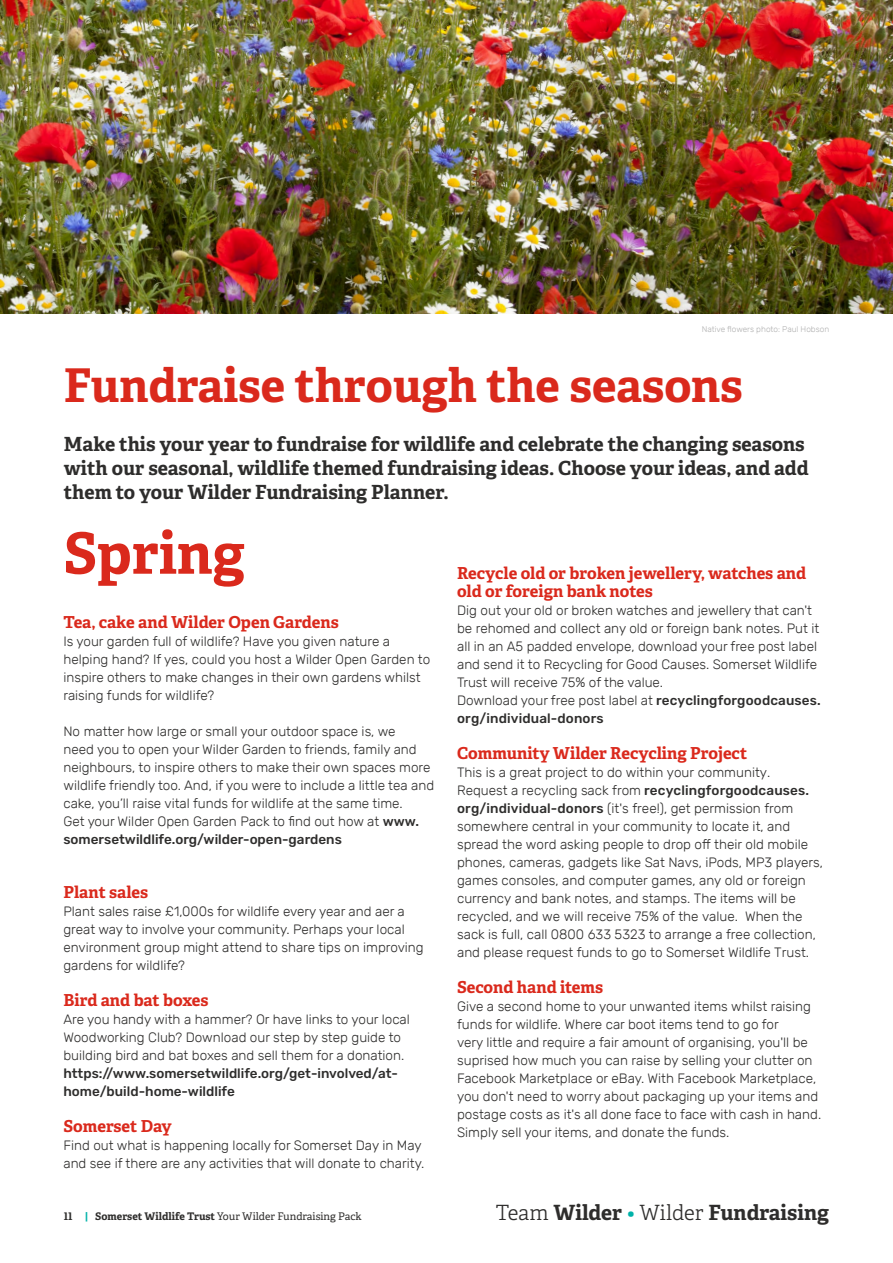
<style>
.page{position:relative;width:893px;height:1263px;background:#fff}
.page>*{position:absolute;margin:0;border:0;box-sizing:border-box;transform-origin:0 0}
.t1{font:700 57px "Adelle";color:#da291c}
.t2{font:700 46.5px "Adelle";color:#da291c}
.t3{font:700 21px "Adelle";color:#2e2d2c}
.t4{font:700 19.5px/24px "Adelle";color:#2e2d2c}
.t5{font:700 16.5px/18px "Adelle";letter-spacing:-.005em;color:#da291c}
.t6{font:300 13.5px/18px "Rubik";color:#2e2d2c}
.t7{font:500 13.5px/18px "Rubik";color:#2e2d2c}
.t8{font:10.5px "Adelle";color:#2e2d2c}
.t9{font:300 8.25px "Rubik";color:#b1b1b1}
.s1{font-weight:500}
.s2{font-weight:700}
.s3{font-weight:700;color:#00b2a9}
.s4{font-weight:300}
.s5{font-weight:300;color:#00b2a9}
</style>
<div class="page">
<img style="left:0;top:0;width:893px;height:314px">
<p class="t9" style="left:702px;top:324px;width:129px">Native flowers photo: Paul Hobson</p>
<h2 class="t2" style="left:64px;top:351px;width:681px">Fundraise through the seasons</h2>
<h3 class="t4" style="left:64px;top:431px;width:746px">Make this your year to fundraise for wildlife and celebrate the changing seasons with our seasonal, wildlife themed fundraising ideas. Choose your ideas, and add them to your Wilder Fundraising Planner.</h3>
<h1 class="t1" style="left:63px;top:512px;width:183px">Spring</h1>
<p class="t5" style="left:63px;top:612px;width:277px">Tea, cake and Wilder Open Gardens</p>
<p class="t6" style="left:63px;top:632px;width:368px">Is your garden full of wildlife? Have you given nature a helping hand? If yes, could you host a Wilder Open Garden to inspire others to make changes in their own gardens whilst raising funds for wildlife?</p>
<p class="t6" style="left:63px;top:722px;width:372px">No matter how large or small your outdoor space is, we<br>need you to open your Wilder Garden to friends, family and neighbours, to inspire others to make their own spaces more wildlife friendly too. And, if you were to include a little tea and cake, you’ll raise vital funds for wildlife at the same time.<br>Get your Wilder Open Garden Pack to find out how at <span class="s1">www. somersetwildlife.org/wilder-open-gardens</span></p>
<p class="t5" style="left:63px;top:882px;width:86px">Plant sales</p>
<p class="t6" style="left:63px;top:902px;width:362px">Plant sales raise £1,000s for wildlife every year and aer a great way to involve your community. Perhaps your local environment group might attend to share tips on improving gardens for wildlife?</p>
<p class="t5" style="left:63px;top:990px;width:147px">Bird and bat boxes</p>
<p class="t6" style="left:63px;top:1010px;width:348px">Are you handy with a hammer? Or have links to your local<br>Woodworking Club? Download our step by step guide to building bird and bat boxes and sell them for a donation.</p>
<p class="t7" style="left:63px;top:1064px;width:336px">https://www.somersetwildlife.org/get-involved/at&shy;home/build-home-wildlife</p>
<p class="t5" style="left:63px;top:1116px;width:110px">Somerset Day</p>
<p class="t6" style="left:63px;top:1136px;width:362px">Find out what is happening locally for Somerset Day in May and see if there are any activities that will donate to charity.</p>
<p class="t5" style="left:457px;top:564px;width:351px">Recycle old or broken jewellery, watches and old or foreign bank notes</p>
<p class="t6" style="left:457px;top:602px;width:365px">Dig out your old or broken watches and jewellery that can't be rehomed and collect any old or foreign bank notes. Put it all in an A5 padded envelope, download your free post label and send it to Recycling for Good Causes. Somerset Wildlife Trust will receive 75% of the value.<br>Download your free post label at <span class="s1">recyclingforgoodcauses. org/individual-donors</span></p>
<p class="t5" style="left:457px;top:744px;width:292px">Community Wilder Recycling Project</p>
<p class="t6" style="left:457px;top:764px;width:367px">This is a great project to do within your community.<br>Request a recycling sack from <span class="s1">recyclingforgoodcauses. org/individual-donors</span> (it's free!), get permission from somewhere central in your community to locate it, and spread the word asking people to drop off their old mobile phones, cameras, gadgets like Sat Navs, iPods, MP3 players, games consoles, and computer games, any old or foreign currency and bank notes, and stamps. The items will be recycled, and we will receive 75% of the value. When the sack is full, call 0800 633 5323 to arrange a free collection, and please request funds to go to Somerset Wildlife Trust.</p>
<p class="t5" style="left:457px;top:978px;width:148px">Second hand items</p>
<p class="t6" style="left:457px;top:998px;width:366px">Give a second home to your unwanted items whilst raising funds for wildlife. Where car boot items tend to go for<br>very little and require a fair amount of organising, you'll be suprised how much you can raise by selling your clutter on Facebook Marketplace or eBay. With Facebook Marketplace, you don't need to worry about packaging up your items and postage costs as it's all done face to face with cash in hand.<br>Simply sell your items, and donate the funds.</p>
<p class="t8" style="left:64px;top:1209px;width:299px"><span class="s2">11</span> <span class="s3">|</span> <span class="s2">Somerset Wildlife Trust</span> Your Wilder Fundraising Pack</p>
<h3 class="t3" style="left:496px;top:1198px;width:335px"><span class="s4">Team</span> Wilder <span class="s5">•</span> <span class="s4">Wilder</span> Fundraising</h3>
</div>
